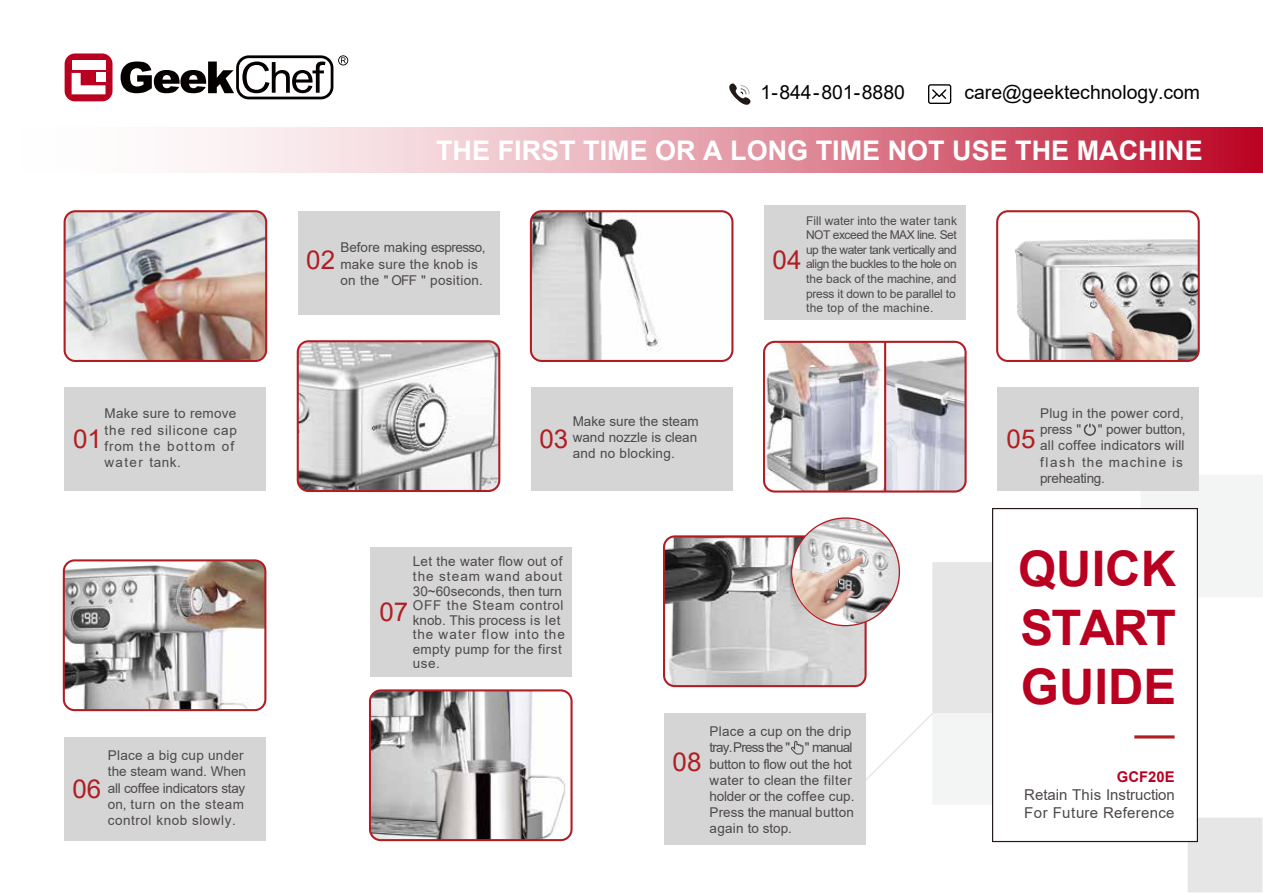
<style>
.page{position:relative;width:1263px;height:893px;background:#fff}
.page>*{position:absolute;margin:0;border:0;box-sizing:border-box;transform-origin:0 0}
.t1{font:700 49.05px/58.8px "Arial";color:#ba0020;text-align:justify}
.t2{font:700 27px "Arial";color:#fff}
.t3{font:25.95px "Arial";color:#b01e23}
.t4{font:19.5px "Arial";color:#040000}
.t5{font:15px/18px "Arial";letter-spacing:.02em;color:#4d4948}
.t6{font:700 14.85px "Arial";color:#ba0020}
.t7{font:13.5px/16.2px "Arial";letter-spacing:.02em;color:#4d4948}
.t8{font:13.5px/16.2px "Arial";color:#4d4948}
.t9{font:13.5px/16.2px "Arial";letter-spacing:.06em;color:#4d4948}
.t10{font:12px/14.5px "Arial";letter-spacing:-.02em;color:#4d4948}
</style>
<div class="page">
<svg style="left:864px;top:475px;width:399px;height:417px"></svg>
<svg style="left:193px;top:127px;width:1070px;height:46px;background:#e0919e"></svg>
<svg style="left:992px;top:508px;width:206px;height:334px"></svg>
<hr style="left:1134px;top:735px;width:40px;height:3px;background:#b01e23">
<div style="left:65px;top:388px;width:201px;height:103px;background:#d5d5d5"></div>
<img style="left:66px;top:213px;width:198px;height:147px">
<div style="left:64px;top:210px;width:203px;height:152px;border:2px solid #b01e23;border-radius:11px"></div>
<div style="left:531px;top:388px;width:201px;height:103px;background:#d5d5d5"></div>
<img style="left:533px;top:213px;width:199px;height:147px">
<div style="left:530px;top:210px;width:203px;height:152px;border:2px solid #b01e23;border-radius:11px"></div>
<div style="left:764px;top:206px;width:201px;height:114px;background:#d5d5d5"></div>
<div style="left:997px;top:388px;width:202px;height:103px;background:#d5d5d5"></div>
<img style="left:1015px;top:239px;width:182px;height:120px">
<img style="left:1085px;top:283px;width:95px;height:76px">
<div style="left:996px;top:210px;width:204px;height:152px;border:2px solid #b01e23;border-radius:11px"></div>
<div style="left:298px;top:211px;width:201px;height:103px;background:#d5d5d5"></div>
<img style="left:299px;top:343px;width:199px;height:147px">
<div style="left:297px;top:340px;width:203px;height:152px;border:2px solid #b01e23;border-radius:11px"></div>
<div style="left:64px;top:737px;width:201px;height:103px;background:#d5d5d5"></div>
<div style="left:370px;top:547px;width:201px;height:130px;background:#d5d5d5"></div>
<img style="left:372px;top:692px;width:198px;height:146px">
<div style="left:369px;top:689px;width:204px;height:152px;border:2px solid #b01e23;border-radius:11px"></div>
<div style="left:664px;top:713px;width:201px;height:131px;background:#d5d5d5"></div>
<img style="left:666px;top:538px;width:199px;height:148px">
<div style="left:663px;top:535px;width:204px;height:152px;border:2px solid #b01e23;border-radius:11px"></div>
<img style="left:792px;top:519px;width:107px;height:106px;border-radius:53px">
<img style="left:792px;top:555px;width:71px;height:68px">
<div style="left:65px;top:53px;width:48px;height:48px;background:#ba0020;border-radius:10px"></div>
<div style="left:72px;top:60px;width:33px;height:10px;background:#fff"></div>
<svg style="left:72px;top:73px;width:33px;height:21px"></svg>
<div style="left:96px;top:73px;width:9px;height:9px;background:#fff"></div>
<svg style="left:121px;top:55px;width:227px;height:44px"></svg>
<div style="left:928px;top:84px;width:23px;height:20px;border:1px solid #040000;border-radius:2px"></div>
<svg style="left:932px;top:89px;width:14px;height:10px"></svg>
<svg style="left:729px;top:83px;width:22px;height:22px"></svg>
<svg style="left:1084px;top:424px;width:12px;height:12px"></svg>
<svg style="left:791px;top:741px;width:12px;height:13px"></svg>
<img style="left:65px;top:562px;width:200px;height:147px">
<img style="left:887px;top:344px;width:78px;height:148px">
<img style="left:766px;top:341px;width:121px;height:149px">
<hr style="left:884px;top:342px;width:2px;height:150px;background:#b01e23">
<div style="left:763px;top:341px;width:204px;height:152px;border:2px solid #b01e23;border-radius:11px"></div>
<div style="left:63px;top:559px;width:203px;height:152px;border:2px solid #b01e23;border-radius:11px"></div>
<h3 class="t4" style="left:760px;top:79px;width:146px">1-844-801-8880</h3>
<h3 class="t4" style="left:964px;top:79px;width:237px">care@geektechnology.com</h3>
<h2 class="t2" style="left:436px;top:132px;width:768px">THE FIRST TIME OR A LONG TIME NOT USE THE MACHINE</h2>
<p class="t7" style="left:340px;top:239px;width:147px">Before making espresso, make sure the knob is on the " OFF " position.</p>
<h3 class="t3" style="left:306px;top:242px;width:30px">02</h3>
<p class="t10" style="left:806px;top:213px;width:153px">Fill water into the water tank<br>NOT exceed the MAX line. Set up the water tank vertically and align the buckles to the hole on the back of the machine, and press it down to be parallel to the top of the machine.</p>
<h3 class="t3" style="left:773px;top:242px;width:30px">04</h3>
<p class="t9" style="left:104px;top:406px;width:134px">Make sure to remove the red silicone cap from the bottom of water tank.</p>
<h3 class="t3" style="left:73px;top:421px;width:30px">01</h3>
<p class="t7" style="left:573px;top:413px;width:128px;text-align:justify">Make sure the steam wand nozzle is clean and no blocking.</p>
<h3 class="t3" style="left:539px;top:421px;width:30px">03</h3>
<p class="t7" style="left:1040px;top:405px;width:147px">Plug in the power cord, press " " power button, all coffee indicators will flash the machine is preheating.</p>
<h3 class="t3" style="left:1007px;top:421px;width:30px">05</h3>
<p class="t7" style="left:413px;top:554px;width:154px;line-height:14.5px">Let the water flow out of the steam wand about<br>30~60seconds, then turn<br>OFF the Steam control knob. This process is let the water flow into the empty pump for the first use.</p>
<h3 class="t3" style="left:379px;top:594px;width:30px">07</h3>
<h1 class="t1" style="left:1018px;top:540px;width:160px">QUICK START GUIDE</h1>
<h3 class="t3" style="left:72px;top:771px;width:30px">06</h3>
<p class="t7" style="left:108px;top:747px;width:140px">Place a big cup under the steam wand. When all coffee indicators stay on, turn on the steam control knob slowly.</p>
<h3 class="t3" style="left:673px;top:744px;width:30px">08</h3>
<p class="t8" style="left:710px;top:723px;width:146px">Place a cup on the drip tray.Press the " " manual button to flow out the hot water to clean the filter holder or the coffee cup.<br>Press the manual button again to stop.</p>
<p class="t6" style="left:1117px;top:767px;width:59px">GCF20E</p>
<p class="t5" style="left:1024px;top:786px;width:152px">Retain This Instruction<br>For Future Reference</p>
</div>
